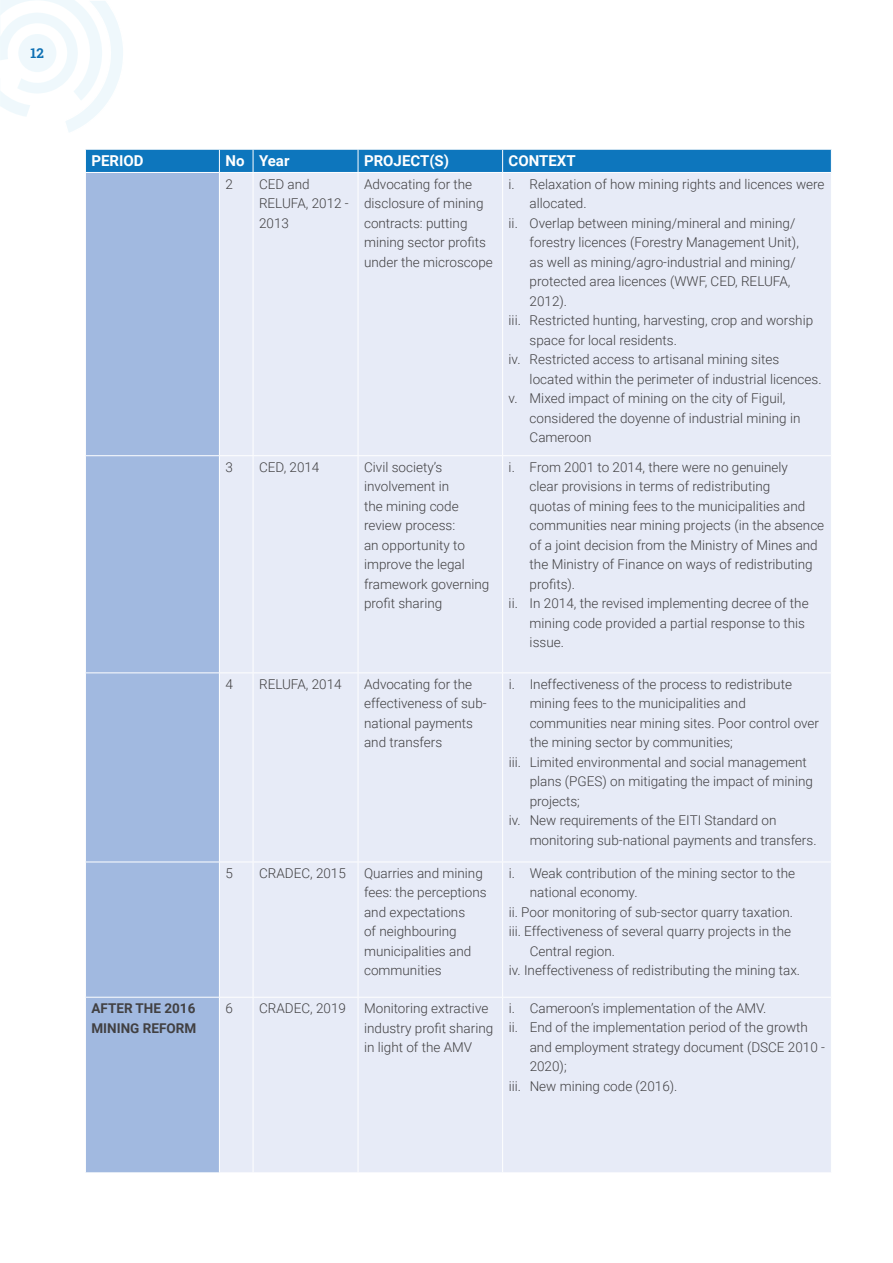
<style>
.page{position:relative;width:893px;height:1263px;background:#fff}
.page>*{position:absolute;margin:0;border:0;box-sizing:border-box;transform-origin:0 0}
.t1{font:700 15px "Roboto";color:#fff}
.t2{font:300 13.5px/19.5px "Roboto";color:#414042}
.t3{font:700 13.5px/19.5px "Roboto";color:#414042}
.t4{font:700 13.5px "Roboto Slab";color:#0f71b4}
</style>
<div class="page">
<svg style="left:0;top:0;width:123px;height:132px"></svg>
<div style="left:86px;top:173px;width:133px;height:999px;background:#a1b9e0"></div>
<div style="left:220px;top:173px;width:611px;height:999px;background:#e7ebf7"></div>
<hr style="left:85px;top:997px;width:134px;height:1px;background:#fff">
<hr style="left:253px;top:173px;width:1px;height:282px;background:#fff">
<hr style="left:358px;top:173px;width:1px;height:282px;background:#fff">
<hr style="left:502px;top:173px;width:1px;height:282px;background:#fff">
<hr style="left:85px;top:455px;width:134px;height:1px;background:#fff">
<hr style="left:219px;top:455px;width:34px;height:1px;background:#fff">
<hr style="left:253px;top:455px;width:105px;height:1px;background:#fff">
<hr style="left:253px;top:456px;width:1px;height:216px;background:#fff">
<hr style="left:358px;top:455px;width:145px;height:1px;background:#fff">
<hr style="left:358px;top:456px;width:1px;height:216px;background:#fff">
<hr style="left:503px;top:455px;width:329px;height:1px;background:#fff">
<hr style="left:502px;top:456px;width:1px;height:216px;background:#fff">
<hr style="left:85px;top:672px;width:134px;height:1px;background:#fff">
<hr style="left:219px;top:672px;width:34px;height:1px;background:#fff">
<hr style="left:253px;top:672px;width:105px;height:1px;background:#fff">
<hr style="left:253px;top:673px;width:1px;height:188px;background:#fff">
<hr style="left:358px;top:672px;width:145px;height:1px;background:#fff">
<hr style="left:358px;top:673px;width:1px;height:188px;background:#fff">
<hr style="left:503px;top:672px;width:329px;height:1px;background:#fff">
<hr style="left:502px;top:673px;width:1px;height:188px;background:#fff">
<hr style="left:85px;top:861px;width:134px;height:1px;background:#fff">
<hr style="left:219px;top:861px;width:34px;height:1px;background:#fff">
<hr style="left:253px;top:861px;width:105px;height:1px;background:#fff">
<hr style="left:253px;top:862px;width:1px;height:135px;background:#fff">
<hr style="left:358px;top:861px;width:145px;height:1px;background:#fff">
<hr style="left:358px;top:862px;width:1px;height:135px;background:#fff">
<hr style="left:503px;top:861px;width:329px;height:1px;background:#fff">
<hr style="left:502px;top:862px;width:1px;height:135px;background:#fff">
<hr style="left:219px;top:997px;width:34px;height:1px;background:#fff">
<hr style="left:253px;top:997px;width:105px;height:1px;background:#fff">
<hr style="left:253px;top:997px;width:1px;height:175px;background:#fff">
<hr style="left:358px;top:997px;width:145px;height:1px;background:#fff">
<hr style="left:358px;top:997px;width:1px;height:175px;background:#fff">
<hr style="left:503px;top:997px;width:329px;height:1px;background:#fff">
<hr style="left:502px;top:997px;width:1px;height:175px;background:#fff">
<div style="left:85px;top:149px;width:747px;height:23px;background:#0d76bd"></div>
<p class="t4" style="left:30px;top:43px;width:15px">12</p>
<p class="t1" style="left:91px;top:151px;width:54px">PERIOD</p>
<p class="t1" style="left:225px;top:151px;width:66px">No Year</p>
<p class="t1" style="left:364px;top:151px;width:87px">PROJECT(S)</p>
<p class="t1" style="left:509px;top:151px;width:69px">CONTEXT</p>
<p class="t2" style="left:225px;top:174px;width:9px">2</p>
<p class="t2" style="left:259px;top:174px;width:91px">CED and<br>RELUFA, 2012 -<br>2013</p>
<p class="t2" style="left:364px;top:174px;width:130px">Advocating for the disclosure of mining contracts: putting mining sector profits under the microscope</p>
<p class="t2" style="left:509px;top:173px;width:317px">i. Relaxation of how mining rights and licences were</p>
<p class="t2" style="left:530px;top:193px;width:59px">allocated.</p>
<p class="t2" style="left:509px;top:212px;width:288px">ii. Overlap between mining/mineral and mining/</p>
<p class="t2" style="left:530px;top:232px;width:271px">forestry licences (Forestry Management Unit),</p>
<p class="t2" style="left:530px;top:251px;width:268px">as well as mining/agro-industrial and mining/</p>
<p class="t2" style="left:530px;top:271px;width:262px">protected area licences (WWF, CED, RELUFA,</p>
<p class="t2" style="left:530px;top:290px;width:39px">2012).</p>
<p class="t2" style="left:509px;top:310px;width:306px">iii. Restricted hunting, harvesting, crop and worship</p>
<p class="t2" style="left:530px;top:329px;width:149px">space for local residents.</p>
<p class="t2" style="left:509px;top:349px;width:272px">iv. Restricted access to artisanal mining sites</p>
<p class="t2" style="left:530px;top:368px;width:293px">located within the perimeter of industrial licences.</p>
<p class="t2" style="left:509px;top:388px;width:278px">v. Mixed impact of mining on the city of Figuil,</p>
<p class="t2" style="left:530px;top:407px;width:272px">considered the doyenne of industrial mining in</p>
<p class="t2" style="left:530px;top:427px;width:63px">Cameroon</p>
<p class="t2" style="left:225px;top:457px;width:9px">3</p>
<p class="t2" style="left:259px;top:457px;width:62px">CED, 2014</p>
<p class="t2" style="left:364px;top:457px;width:127px">Civil society’s involvement in<br>the mining code review process:<br>an opportunity to improve the legal framework governing profit sharing</p>
<p class="t2" style="left:509px;top:457px;width:281px">i. From 2001 to 2014, there were no genuinely</p>
<p class="t2" style="left:530px;top:476px;width:242px">clear provisions in terms of redistributing</p>
<p class="t2" style="left:530px;top:496px;width:277px">quotas of mining fees to the municipalities and</p>
<p class="t2" style="left:530px;top:515px;width:296px">communities near mining projects (in the absence</p>
<p class="t2" style="left:530px;top:535px;width:290px">of a joint decision from the Ministry of Mines and</p>
<p class="t2" style="left:530px;top:554px;width:285px">the Ministry of Finance on ways of redistributing</p>
<p class="t2" style="left:530px;top:574px;width:47px">profits).</p>
<p class="t2" style="left:509px;top:593px;width:302px">ii. In 2014, the revised implementing decree of the</p>
<p class="t2" style="left:530px;top:613px;width:277px">mining code provided a partial response to this</p>
<p class="t2" style="left:530px;top:632px;width:36px">issue.</p>
<p class="t2" style="left:225px;top:674px;width:9px">4</p>
<p class="t2" style="left:259px;top:674px;width:84px">RELUFA, 2014</p>
<p class="t2" style="left:364px;top:674px;width:124px">Advocating for the effectiveness of sub&shy;national payments and transfers</p>
<p class="t2" style="left:509px;top:674px;width:285px">i. Ineffectiveness of the process to redistribute</p>
<p class="t2" style="left:530px;top:693px;width:218px">mining fees to the municipalities and</p>
<p class="t2" style="left:530px;top:713px;width:291px">communities near mining sites. Poor control over</p>
<p class="t2" style="left:530px;top:732px;width:205px">the mining sector by communities;</p>
<p class="t2" style="left:509px;top:752px;width:300px">iii. Limited environmental and social management</p>
<p class="t2" style="left:530px;top:771px;width:285px">plans (PGES) on mitigating the impact of mining</p>
<p class="t2" style="left:530px;top:791px;width:52px">projects;</p>
<p class="t2" style="left:509px;top:810px;width:269px">iv. New requirements of the EITI Standard on</p>
<p class="t2" style="left:530px;top:830px;width:288px">monitoring sub-national payments and transfers.</p>
<p class="t2" style="left:225px;top:863px;width:9px">5</p>
<p class="t2" style="left:259px;top:863px;width:88px">CRADEC, 2015</p>
<p class="t2" style="left:364px;top:863px;width:124px">Quarries and mining fees: the perceptions and expectations<br>of neighbouring municipalities and communities</p>
<p class="t2" style="left:509px;top:863px;width:288px">i. Weak contribution of the mining sector to the</p>
<p class="t2" style="left:530px;top:882px;width:109px">national economy.</p>
<p class="t2" style="left:509px;top:902px;width:286px">ii. Poor monitoring of sub-sector quarry taxation.</p>
<p class="t2" style="left:509px;top:921px;width:284px">iii. Effectiveness of several quarry projects in the</p>
<p class="t2" style="left:530px;top:941px;width:87px">Central region.</p>
<p class="t2" style="left:509px;top:960px;width:293px">iv. Ineffectiveness of redistributing the mining tax.</p>
<p class="t3" style="left:91px;top:998px;width:106px">AFTER THE 2016<br>MINING REFORM</p>
<p class="t2" style="left:225px;top:998px;width:9px">6</p>
<p class="t2" style="left:259px;top:998px;width:88px">CRADEC, 2019</p>
<p class="t2" style="left:364px;top:998px;width:131px">Monitoring extractive industry profit sharing in light of the AMV</p>
<p class="t2" style="left:509px;top:998px;width:259px">i. Cameroon’s implementation of the AMV.</p>
<p class="t2" style="left:509px;top:1017px;width:301px">ii. End of the implementation period of the growth</p>
<p class="t2" style="left:530px;top:1037px;width:297px">and employment strategy document (DSCE 2010 -</p>
<p class="t2" style="left:530px;top:1056px;width:38px">2020);</p>
<p class="t2" style="left:509px;top:1076px;width:170px">iii. New mining code (2016).</p>
</div>
